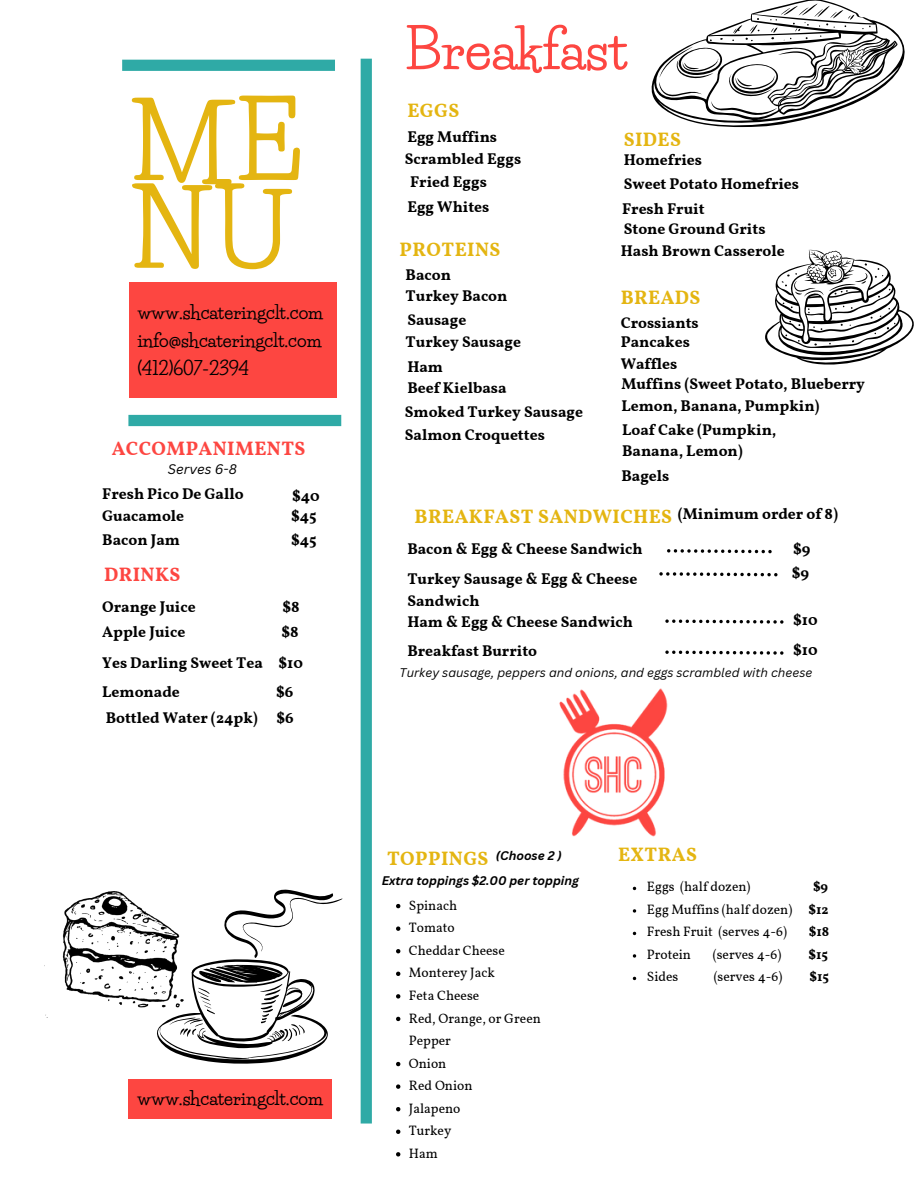
<style>
.page{position:relative;width:918px;height:1188px;background:#fff}
.page>*{position:absolute;margin:0;border:0;box-sizing:border-box;transform-origin:0 0}
.t1{font:700 102.9px/87.8px "Life Savers";color:#e4b511}
.t2{font:700 54px "Life Savers";color:#fd4641}
.t3{font:700 19.35px "Vollkorn";letter-spacing:.02em;color:#e4b511}
.t4{font:700 19.35px "Vollkorn";letter-spacing:.02em;color:#fd4641}
.t5{font:700 18.15px/28.2px "Life Savers";color:#000;text-align:justify}
.t6{font:700 15.6px/21.1px "Vollkorn";color:#000}
.t7{font:13.65px/22.5px "Vollkorn";color:#000}
.t8{font:700 13.65px "Vollkorn";color:#000}
.t9{font:italic 13.5px "Canva Sans";color:#000}
.t10{font:italic 12.15px "Canva Sans";color:#000}
.t11{font:italic 700 12.15px "Canva Sans";color:#000}
.s1{font-weight:700}
</style>
<div class="page">
<div style="left:361px;top:59px;width:11px;height:1065px;background:#2faaa6"></div>
<svg style="left:667px;top:549px;width:105px;height:4px"></svg>
<div style="left:128px;top:415px;width:213px;height:11px;background:#2faaa6"></div>
<div style="left:122px;top:60px;width:213px;height:11px;background:#2faaa6"></div>
<svg style="left:651px;top:0;width:254px;height:128px"></svg>
<svg style="left:862px;top:25px;width:9px;height:4px"></svg>
<svg style="left:655px;top:4px;width:200px;height:120px"></svg>
<svg style="left:765px;top:249px;width:149px;height:116px"></svg>
<svg style="left:157px;top:889px;width:185px;height:175px"></svg>
<img style="left:44px;top:891px;width:140px;height:126px">
<div style="left:129px;top:282px;width:208px;height:116px;background:#fd4641"></div>
<div style="left:128px;top:1079px;width:204px;height:40px;background:#fd4641"></div>
<svg style="left:659px;top:572px;width:119px;height:4px"></svg>
<svg style="left:665px;top:619px;width:119px;height:5px"></svg>
<svg style="left:665px;top:651px;width:119px;height:4px"></svg>
<img style="left:559px;top:688px;width:109px;height:149px">
<svg style="left:396px;top:904px;width:4px;height:4px"></svg>
<svg style="left:396px;top:926px;width:4px;height:5px"></svg>
<svg style="left:396px;top:949px;width:4px;height:4px"></svg>
<svg style="left:396px;top:972px;width:4px;height:4px"></svg>
<svg style="left:396px;top:994px;width:4px;height:5px"></svg>
<svg style="left:396px;top:1017px;width:4px;height:4px"></svg>
<svg style="left:396px;top:1062px;width:4px;height:4px"></svg>
<svg style="left:396px;top:1084px;width:4px;height:5px"></svg>
<svg style="left:396px;top:1107px;width:4px;height:4px"></svg>
<svg style="left:396px;top:1130px;width:4px;height:4px"></svg>
<svg style="left:396px;top:1152px;width:4px;height:5px"></svg>
<svg style="left:633px;top:909px;width:3px;height:4px"></svg>
<svg style="left:633px;top:954px;width:3px;height:4px"></svg>
<p class="t2" style="left:405px;top:17px;width:225px">Breakfast</p>
<h5 class="t1" style="left:129px;top:99px;width:176px">ME<br>NU</h5>
<h5 class="t3" style="left:407px;top:99px;width:53px">EGGS</h5>
<h5 class="t6" style="left:407px;top:127px;width:91px">Egg Muffins</h5>
<h5 class="t6" style="left:405px;top:150px;width:118px">Scrambled Eggs</h5>
<h3 class="t6" style="left:410px;top:173px;width:78px">Fried Eggs</h3>
<h5 class="t6" style="left:407px;top:198px;width:84px">Egg Whites</h5>
<h5 class="t3" style="left:400px;top:238px;width:102px">PROTEINS</h5>
<h5 class="t6" style="left:406px;top:265px;width:47px">Bacon</h5>
<h3 class="t6" style="left:406px;top:287px;width:103px">Turkey Bacon</h3>
<h5 class="t6" style="left:407px;top:310px;width:60px">Sausage</h5>
<h5 class="t6" style="left:406px;top:333px;width:117px">Turkey Sausage</h5>
<h5 class="t6" style="left:407px;top:357px;width:37px">Ham</h5>
<h5 class="t6" style="left:407px;top:379px;width:101px">Beef Kielbasa</h5>
<h5 class="t6" style="left:405px;top:402px;width:180px">Smoked Turkey Sausage</h5>
<h5 class="t6" style="left:405px;top:425px;width:141px">Salmon Croquettes</h5>
<h5 class="t5" style="left:137px;top:298px;width:187px">www.shcateringclt.com info@shcateringclt.com (412)607-2394</h5>
<h3 class="t4" style="left:112px;top:437px;width:195px">ACCOMPANIMENTS</h3>
<p class="t9" style="left:168px;top:460px;width:71px">Serves 6-8</p>
<h3 class="t3" style="left:624px;top:128px;width:59px">SIDES</h3>
<h5 class="t6" style="left:624px;top:150px;width:80px">Homefries</h5>
<h5 class="t6" style="left:624px;top:174px;width:177px">Sweet Potato Homefries</h5>
<h5 class="t6" style="left:622px;top:199px;width:84px">Fresh Fruit</h5>
<h5 class="t6" style="left:624px;top:220px;width:143px">Stone Ground Grits</h5>
<h5 class="t6" style="left:621px;top:242px;width:166px">Hash Brown Casserole</h5>
<h5 class="t3" style="left:621px;top:285px;width:81px">BREADS</h5>
<h5 class="t6" style="left:621px;top:333px;width:71px">Pancakes</h5>
<h5 class="t6" style="left:621px;top:313px;width:80px">Crossiants</h5>
<p class="t6" style="left:621px;top:354px;width:58px">Waffles</p>
<p class="t6" style="left:621px;top:375px;width:245px">Muffins (Sweet Potato, Blueberry<br>Lemon, Banana, Pumpkin)</p>
<h5 class="t6" style="left:622px;top:421px;width:156px">Loaf Cake (Pumpkin,<br>Banana, Lemon)</h5>
<h5 class="t6" style="left:621px;top:467px;width:50px">Bagels</h5>
<h5 class="t6" style="left:102px;top:485px;width:143px">Fresh Pico De Gallo</h5>
<h5 class="t6" style="left:102px;top:507px;width:84px">Guacamole</h5>
<h5 class="t6" style="left:292px;top:487px;width:29px">$40</h5>
<h5 class="t6" style="left:291px;top:507px;width:27px">$45</h5>
<p class="t6" style="left:102px;top:531px;width:79px">Bacon Jam</p>
<p class="t6" style="left:291px;top:530px;width:27px">$45</p>
<h3 class="t4" style="left:104px;top:563px;width:78px">DRINKS</h3>
<h3 class="t6" style="left:102px;top:597px;width:95px">Orange Juice</h3>
<h3 class="t6" style="left:283px;top:597px;width:19px">$8</h3>
<p class="t6" style="left:102px;top:623px;width:85px">Apple Juice</p>
<p class="t6" style="left:282px;top:623px;width:19px">$8</p>
<p class="t6" style="left:102px;top:653px;width:202px">Yes Darling Sweet Tea $10</p>
<p class="t6" style="left:102px;top:682px;width:79px">Lemonade</p>
<p class="t6" style="left:276px;top:682px;width:19px">$6</p>
<p class="t6" style="left:106px;top:708px;width:190px">Bottled Water (24pk) $6</p>
<h1 class="t5" style="left:137px;top:1084px;width:187px">www.shcateringclt.com</h1>
<p class="t6" style="left:678px;top:505px;width:162px">(Minimum order of 8)</p>
<p class="t3" style="left:415px;top:504px;width:259px">BREAKFAST SANDWICHES</p>
<p class="t6" style="left:407px;top:540px;width:237px">Bacon &amp; Egg &amp; Cheese Sandwich</p>
<p class="t6" style="left:407px;top:570px;width:232px">Turkey Sausage &amp; Egg &amp; Cheese<br>Sandwich</p>
<h4 class="t6" style="left:793px;top:540px;width:19px">$9</h4>
<p class="t6" style="left:792px;top:563px;width:19px">$9</p>
<p class="t6" style="left:407px;top:612px;width:227px">Ham &amp; Egg &amp; Cheese Sandwich</p>
<p class="t6" style="left:793px;top:611px;width:26px">$10</p>
<p class="t6" style="left:407px;top:642px;width:131px">Breakfast Burrito</p>
<p class="t6" style="left:793px;top:641px;width:26px">$10</p>
<p class="t10" style="left:400px;top:664px;width:414px">Turkey sausage, peppers and onions, and eggs scrambled with cheese</p>
<h5 class="t3" style="left:387px;top:847px;width:103px">TOPPINGS</h5>
<h3 class="t3" style="left:618px;top:842px;width:80px">EXTRAS</h3>
<p class="t11" style="left:496px;top:847px;width:67px">(Choose 2 )</p>
<p class="t11" style="left:382px;top:872px;width:199px">Extra toppings $2.00 per topping</p>
<h5 class="t7" style="left:647px;top:877px;width:105px">Eggs (half dozen)</h5>
<h5 class="t8" style="left:813px;top:878px;width:17px">$9</h5>
<h3 class="t7" style="left:647px;top:899px;width:183px">Egg Muffins (half dozen) <span class="s1">$12</span></h3>
<h6 class="t7" style="left:647px;top:922px;width:142px">Fresh Fruit (serves 4-6)</h6>
<h6 class="t8" style="left:809px;top:923px;width:22px">$18</h6>
<h5 class="t7" style="left:647px;top:944px;width:46px">Protein</h5>
<h5 class="t7" style="left:713px;top:944px;width:70px">(serves 4-6)</h5>
<h5 class="t8" style="left:809px;top:946px;width:21px">$15</h5>
<h5 class="t7" style="left:647px;top:967px;width:33px">Sides</h5>
<h5 class="t7" style="left:714px;top:967px;width:70px">(serves 4-6)</h5>
<h5 class="t8" style="left:809px;top:968px;width:21px">$15</h5>
<h5 class="t7" style="left:409px;top:895px;width:50px">Spinach</h5>
<h5 class="t7" style="left:409px;top:918px;width:47px">Tomato</h5>
<h5 class="t7" style="left:409px;top:940px;width:97px">Cheddar Cheese</h5>
<h5 class="t7" style="left:409px;top:963px;width:88px">Monterey Jack</h5>
<h5 class="t7" style="left:409px;top:985px;width:72px">Feta Cheese</h5>
<h5 class="t7" style="left:409px;top:1008px;width:133px">Red, Orange, or Green<br>Pepper</h5>
<h5 class="t7" style="left:409px;top:1053px;width:39px">Onion</h5>
<h5 class="t7" style="left:409px;top:1076px;width:65px">Red Onion</h5>
<h5 class="t7" style="left:409px;top:1098px;width:53px">Jalapeno</h5>
<h5 class="t7" style="left:409px;top:1121px;width:44px">Turkey</h5>
<h5 class="t7" style="left:409px;top:1143px;width:31px">Ham</h5>
</div>
